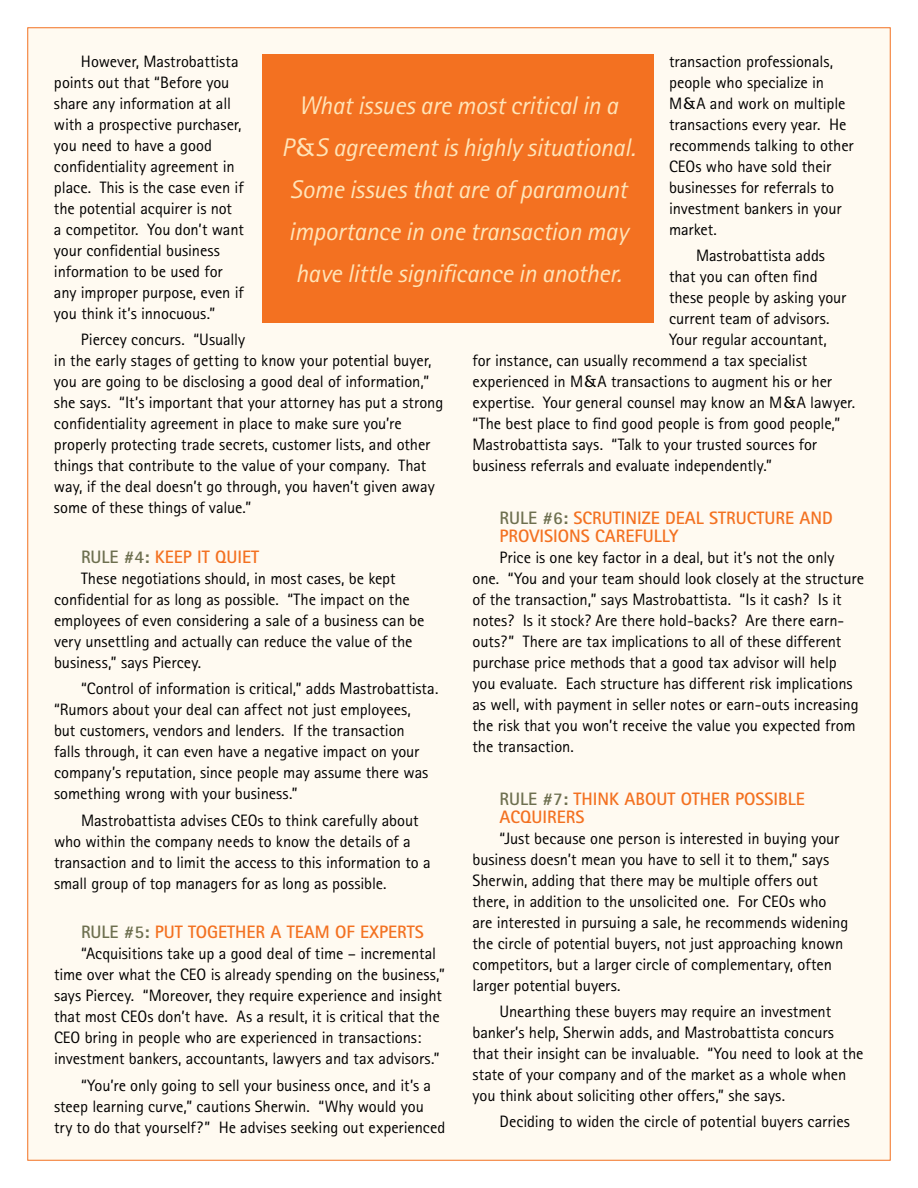
<style>
.page{position:relative;width:918px;height:1188px;background:#fff}
.page>*{position:absolute;margin:0;border:0;box-sizing:border-box;transform-origin:0 0}
.t1{font:italic 25.5px/42px "Rotis Sans Serif";letter-spacing:-.015em;color:#ffe4b8;text-align:center}
.t2{font:700 18px/18px "Rotis Sans Serif";color:#f37121}
.t3{font:700 18px "Rotis Sans Serif";letter-spacing:.09em;color:#f37121}
.t4{font:16.5px/21px "Rotis Sans Serif";letter-spacing:-.005em;color:#000}
.s1{font-family:"Stone Sans"}
.s2{color:#6d6f4f}
.s3{font-family:"Stone Sans";font-style:normal}
</style>
<div class="page">
<div style="left:27px;top:27px;width:864px;height:1134px;background:#fffaf1;border:1px solid #f37121"></div>
<div style="left:262px;top:54px;width:392px;height:269px;background:#f37121"></div>
<p class="t4" style="left:669px;top:50px;width:186px">transaction professionals, people who specialize in<br>M<span class="s1">&amp;</span>A and work on multiple transactions every year. He recommends talking to other<br>CEOs who have sold their businesses for referrals to investment bankers in your market.</p>
<p class="t4" style="left:696px;top:245px;width:131px">Mastrobattista adds</p>
<p class="t4" style="left:669px;top:266px;width:150px">that you can often find</p>
<p class="t4" style="left:669px;top:287px;width:179px">these people by asking your</p>
<p class="t4" style="left:669px;top:308px;width:162px">current team of advisors.</p>
<p class="t4" style="left:669px;top:329px;width:159px">Your regular accountant,</p>
<p class="t4" style="left:473px;top:350px;width:336px">for instance, can usually recommend a tax specialist</p>
<p class="t4" style="left:473px;top:371px;width:361px">experienced in M<span class="s1">&amp;</span>A transactions to augment his or her</p>
<p class="t4" style="left:473px;top:392px;width:384px">expertise. Your general counsel may know an M<span class="s1">&amp;</span>A lawyer.</p>
<p class="t4" style="left:473px;top:413px;width:369px">“The best place to find good people is from good people,”</p>
<p class="t4" style="left:473px;top:434px;width:346px">Mastrobattista says. “Talk to your trusted sources for</p>
<p class="t4" style="left:473px;top:455px;width:301px">business referrals and evaluate independently.”</p>
<p class="t2" style="left:500px;top:508px;width:333px"><span class="s2">RULE #6:</span> SCRUTINIZE DEAL STRUCTURE AND<br>PROVISIONS CAREFULLY</p>
<p class="t4" style="left:473px;top:547px;width:393px;text-indent:27px">Price is one key factor in a deal, but it’s not the only one. “You and your team should look closely at the structure of the transaction,” says Mastrobattista. “Is it cash? Is it notes? Is it stock? Are there hold-backs? Are there earn&shy;outs?” There are tax implications to all of these different purchase price methods that a good tax advisor will help<br>you evaluate. Each structure has different risk implications as well, with payment in seller notes or earn-outs increasing the risk that you won’t receive the value you expected from the transaction.</p>
<p class="t2" style="left:499px;top:789px;width:307px"><span class="s2">RULE #7:</span> THINK ABOUT OTHER POSSIBLE<br>ACQUIRERS</p>
<p class="t4" style="left:473px;top:827px;width:377px;text-indent:27px">“Just because one person is interested in buying your business doesn’t mean you have to sell it to them,” says Sherwin, adding that there may be multiple offers out there, in addition to the unsolicited one. For CEOs who are interested in pursuing a sale, he recommends widening the circle of potential buyers, not just approaching known competitors, but a larger circle of complementary, often larger potential buyers.</p>
<p class="t4" style="left:473px;top:1001px;width:393px;text-indent:27px">Unearthing these buyers may require an investment banker’s help, Sherwin adds, and Mastrobattista concurs that their insight can be invaluable. “You need to look at the state of your company and of the market as a whole when you think about soliciting other offers,” she says.</p>
<p class="t4" style="left:499px;top:1111px;width:352px">Deciding to widen the circle of potential buyers carries</p>
<p class="t4" style="left:54px;top:50px;width:191px;text-indent:27px">However, Mastrobattista points out that “Before you share any information at all with a prospective purchaser, you need to have a good confidentiality agreement in place. This is the case even if the potential acquirer is not<br>a competitor. You don’t want your confidential business information to be used for any improper purpose, even if you think it’s innocuous.”</p>
<p class="t4" style="left:54px;top:329px;width:391px;text-indent:27px">Piercey concurs. “Usually<br>in the early stages of getting to know your potential buyer, you are going to be disclosing a good deal of information,” she says. “It’s important that your attorney has put a strong confidentiality agreement in place to make sure you’re properly protecting trade secrets, customer lists, and other things that contribute to the value of your company. That way, if the deal doesn’t go through, you haven’t given away some of these things of value.”</p>
<p class="t2" style="left:81px;top:547px;width:178px"><span class="s2">RULE #4:</span> KEEP IT QUIET</p>
<p class="t4" style="left:54px;top:568px;width:372px;text-indent:27px">These negotiations should, in most cases, be kept confidential for as long as possible. “The impact on the employees of even considering a sale of a business can be very unsettling and actually can reduce the value of the business,” says Piercey.</p>
<p class="t4" style="left:54px;top:678px;width:386px;text-indent:27px">“Control of information is critical,” adds Mastrobattista. “Rumors about your deal can affect not just employees,<br>but customers, vendors and lenders. If the transaction<br>falls through, it can even have a negative impact on your company’s reputation, since people may assume there was something wrong with your business.”</p>
<p class="t4" style="left:54px;top:809px;width:378px;text-indent:27px">Mastrobattista advises CEOs to think carefully about who within the company needs to know the details of a transaction and to limit the access to this information to a small group of top managers for as long as possible.</p>
<p class="t3" style="left:81px;top:921px;width:344px"><span class="s2">RULE #5:</span> PUT TOGETHER A TEAM OF EXPERTS</p>
<p class="t4" style="left:54px;top:943px;width:393px;text-indent:27px">“Acquisitions take up a good deal of time – incremental time over what the CEO is already spending on the business,” says Piercey. “Moreover, they require experience and insight that most CEOs don’t have. As a result, it is critical that the CEO bring in people who are experienced in transactions: investment bankers, accountants, lawyers and tax advisors.”</p>
<p class="t4" style="left:54px;top:1075px;width:393px;text-indent:27px">“You’re only going to sell your business once, and it’s a steep learning curve,” cautions Sherwin. “Why would you try to do that yourself?” He advises seeking out experienced</p>
<h1 class="t1" style="left:281px;top:84px;width:356px">What issues are most critical in a P<span class="s3">&amp;</span>S agreement is highly situational.<br>Some issues that are of paramount importance in one transaction may have little significance in another.</h1>
</div>
